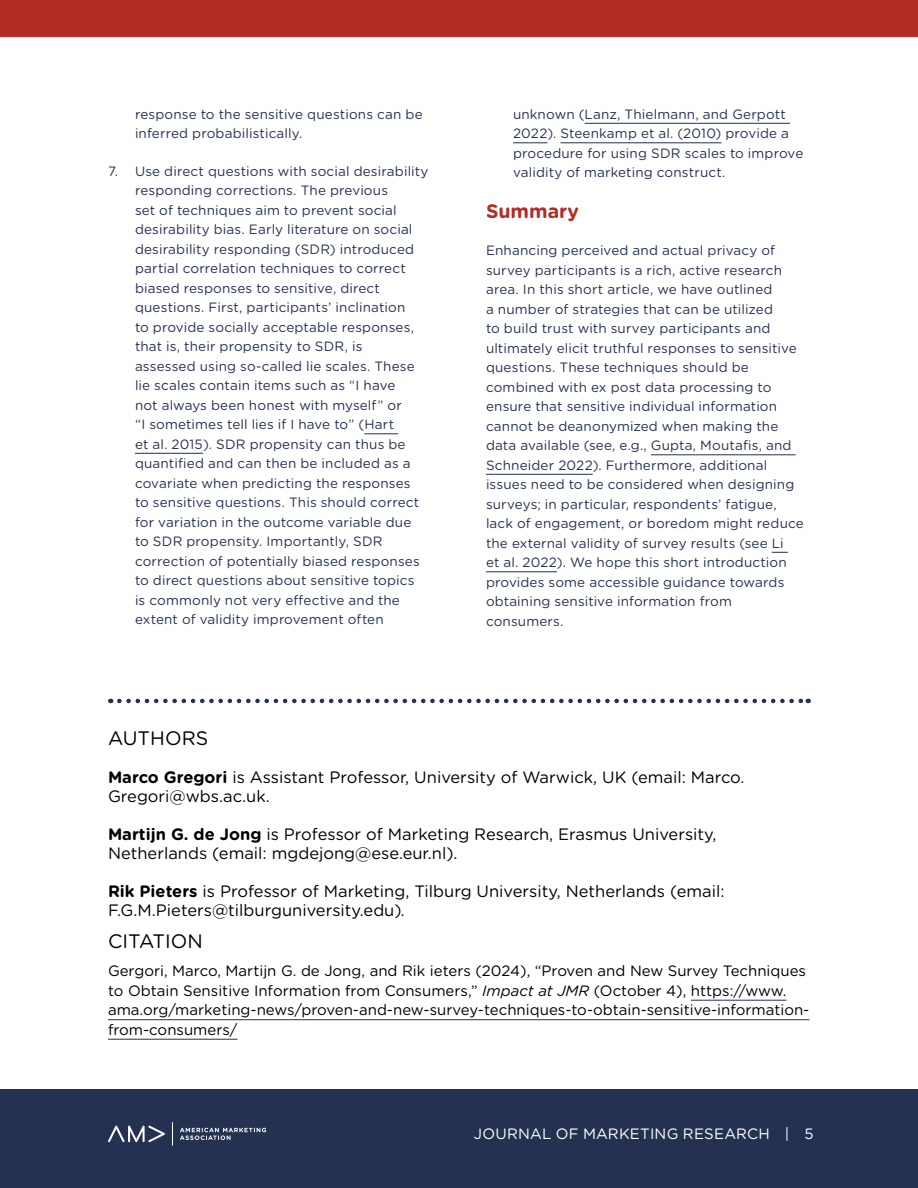
<style>
.page{position:relative;width:918px;height:1188px;background:#fff}
.page>*{position:absolute;margin:0;border:0;box-sizing:border-box;transform-origin:0 0}
.t1{font:19.5px "Gotham Rounded";color:#000}
.t2{font:700 19.5px "Gotham Rounded";color:#b32c25}
.t3{font:16.5px/19.5px "Gotham Rounded";color:#000}
.t4{font:15px/19.5px "Gotham Rounded";color:#000}
.t5{font:15px "Gotham Rounded";letter-spacing:.015em;color:#fff}
.t6{font:13.5px/19.5px "Gotham Rounded";letter-spacing:.01em;color:#243150}
.s1{font-weight:700}
.s2{font-style:italic}
</style>
<div class="page">
<div style="left:0;top:0;width:918px;height:37px;background:#b32c25"></div>
<div style="left:0;top:1089px;width:918px;height:99px;background:#243150"></div>
<svg style="left:108px;top:1125px;width:57px;height:17px"></svg>
<svg style="left:180px;top:1128px;width:86px;height:12px"></svg>
<svg style="left:172px;top:1122px;width:1px;height:24px"></svg>
<hr style="left:364px;top:433px;width:34px;height:1px;background:#243150">
<hr style="left:135px;top:453px;width:68px;height:1px;background:#243150">
<hr style="left:585px;top:123px;width:205px;height:1px;background:#243150">
<hr style="left:513px;top:142px;width:34px;height:1px;background:#243150">
<hr style="left:560px;top:142px;width:161px;height:1px;background:#243150">
<hr style="left:651px;top:454px;width:145px;height:1px;background:#243150">
<hr style="left:486px;top:474px;width:107px;height:1px;background:#243150">
<svg style="left:772px;top:552px;width:16px;height:1px"></svg>
<hr style="left:486px;top:571px;width:71px;height:1px;background:#243150">
<svg style="left:119px;top:699px;width:690px;height:4px"></svg>
<hr style="left:691px;top:1000px;width:95px;height:1px;background:#243150">
<hr style="left:108px;top:1019px;width:701px;height:1px;background:#243150">
<hr style="left:108px;top:1039px;width:130px;height:1px;background:#243150">
<p class="t6" style="left:135px;top:104px;width:289px">response to the sensitive questions can be inferred probabilistically.</p>
<p class="t6" style="left:135px;top:161px;width:295px;text-indent:-27px">7. Use direct questions with social desirability responding corrections. The previous<br>set of techniques aim to prevent social desirability bias. Early literature on social desirability responding (SDR) introduced partial correlation techniques to correct biased responses to sensitive, direct questions. First, participants’ inclination<br>to provide socially acceptable responses, that is, their propensity to SDR, is<br>assessed using so-called lie scales. These lie scales contain items such as “I have<br>not always been honest with myself” or<br>“I sometimes tell lies if I have to” (Hart<br>et al. 2015). SDR propensity can thus be quantified and can then be included as a covariate when predicting the responses<br>to sensitive questions. This should correct for variation in the outcome variable due to SDR propensity. Importantly, SDR correction of potentially biased responses to direct questions about sensitive topics<br>is commonly not very effective and the extent of validity improvement often</p>
<p class="t6" style="left:513px;top:104px;width:292px">unknown (Lanz, Thielmann, and Gerpott 2022). Steenkamp et al. (2010) provide a procedure for using SDR scales to improve validity of marketing construct.</p>
<h1 class="t2" style="left:486px;top:197px;width:94px">Summary</h1>
<p class="t6" style="left:486px;top:240px;width:319px">Enhancing perceived and actual privacy of survey participants is a rich, active research area. In this short article, we have outlined<br>a number of strategies that can be utilized<br>to build trust with survey participants and ultimately elicit truthful responses to sensitive questions. These techniques should be combined with ex post data processing to ensure that sensitive individual information cannot be deanonymized when making the data available (see, e.g., Gupta, Moutafis, and Schneider 2022). Furthermore, additional issues need to be considered when designing surveys; in particular, respondents’ fatigue, lack of engagement, or boredom might reduce the external validity of survey results (see Li<br>et al. 2022). We hope this short introduction provides some accessible guidance towards obtaining sensitive information from consumers.</p>
<h1 class="t1" style="left:108px;top:725px;width:102px">AUTHORS</h1>
<p class="t3" style="left:108px;top:766px;width:638px"><span class="s1">Marco Gregori</span> is Assistant Professor, University of Warwick, UK (email: Marco.<br>Gregori@wbs.ac.uk.</p>
<p class="t3" style="left:108px;top:823px;width:610px"><span class="s1">Martijn G. de Jong</span> is Professor of Marketing Research, Erasmus University,<br>Netherlands (email: mgdejong@ese.eur.nl).</p>
<p class="t3" style="left:108px;top:880px;width:618px"><span class="s1">Rik Pieters</span> is Professor of Marketing, Tilburg University, Netherlands (email:<br>F.G.M.Pieters@tilburguniversity.edu)<span class="s2">.</span></p>
<h1 class="t1" style="left:108px;top:927px;width:96px">CITATION</h1>
<p class="t4" style="left:108px;top:960px;width:703px">Gergori, Marco, Martijn G. de Jong, and Rik ieters (2024), “Proven and New Survey Techniques to Obtain Sensitive Information from Consumers,” <span class="s2">Impact at JMR</span> (October 4), https://www. ama.org/marketing-news/proven-and-new-survey-techniques-to-obtain-sensitive-information&shy;from-consumers/</p>
<p class="t5" style="left:474px;top:1124px;width:341px">JOURNAL OF MARKETING RESEARCH | 5</p>
</div>
